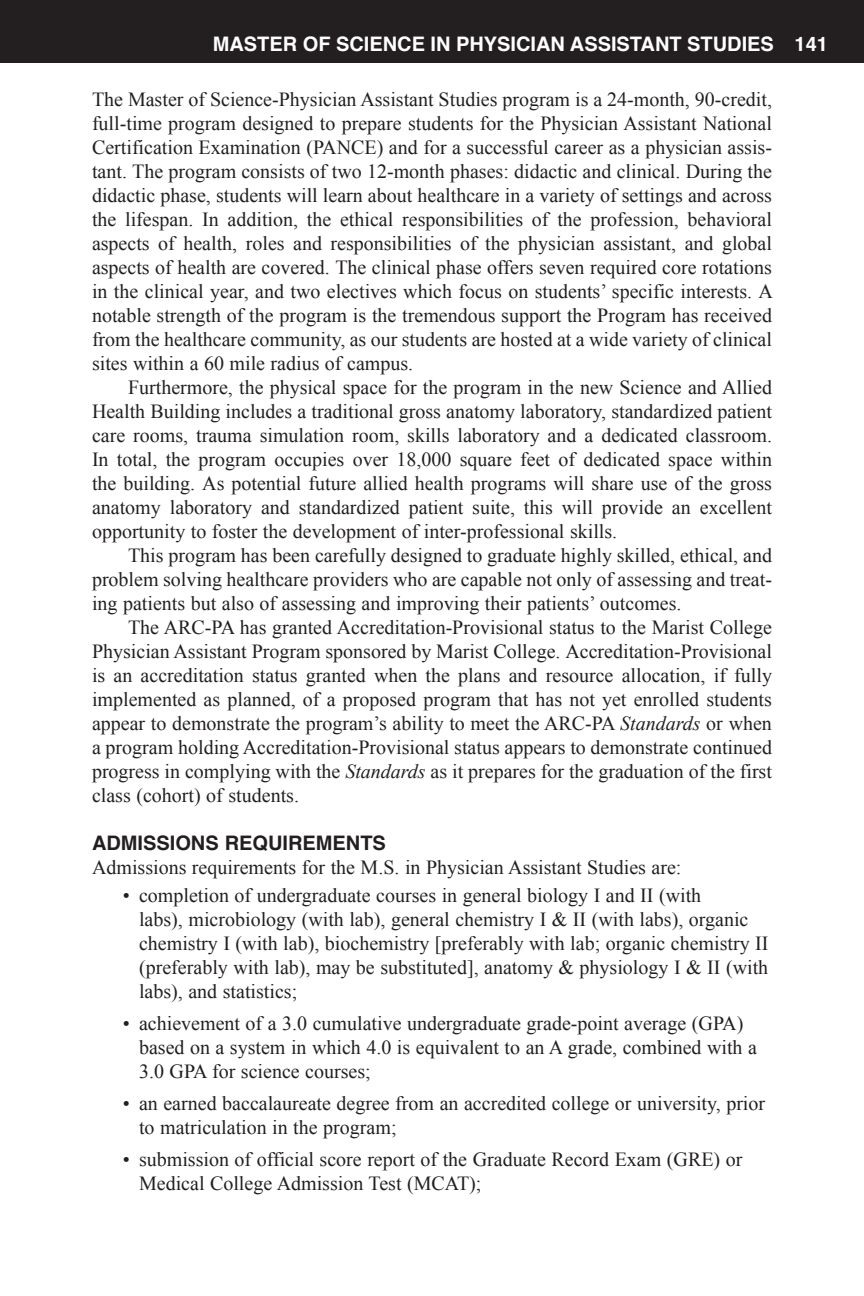
<style>
.page{position:relative;width:864px;height:1296px;background:#fff}
.page>*{position:absolute;margin:0;border:0;box-sizing:border-box;transform-origin:0 0}
.First_Paragraph{font:20px/24px "Times New Roman";color:#231f20}
.Second_Paragraph{font:20px/24px "Times New Roman";color:#231f20;text-align:justify}
.t1{font:700 20px "Helvetica";color:#fff}
.C_Head_-_U___L{font:700 20px "Helvetica";color:#231f20}
.s1{font-style:italic}
</style>
<div class="page">
<div style="left:0;top:0;width:864px;height:63px;background:#231f20"></div>
<p class="t1" style="left:213px;top:28px;width:617px">MASTER OF SCIENCE IN PHYSICIAN ASSISTANT STUDIES 141</p>
<p class="First_Paragraph" style="left:92px;top:87px;width:683px;text-align:justify">The Master of Science-Physician Assistant Studies program is a 24-month, 90-credit, full-time program designed to prepare students for the Physician Assistant National Certification Examination (PANCE) and for a successful career as a physician assis&shy;tant. The program consists of two 12-month phases: didactic and clinical. During the didactic phase, students will learn about healthcare in a variety of settings and across the lifespan. In addition, the ethical responsibilities of the profession, behavioral aspects of health, roles and responsibilities of the physician assistant, and global aspects of health are covered. The clinical phase offers seven required core rotations in the clinical year, and two electives which focus on students’ specific interests. A notable strength of the program is the tremendous support the Program has received from the healthcare community, as our students are hosted at a wide variety of clinical sites within a 60 mile radius of campus.</p>
<p class="Second_Paragraph" style="left:92px;top:375px;width:682px;text-indent:36px">Furthermore, the physical space for the program in the new Science and Allied Health Building includes a traditional gross anatomy laboratory, standardized patient care rooms, trauma simulation room, skills laboratory and a dedicated classroom.<br>In total, the program occupies over 18,000 square feet of dedicated space within the building. As potential future allied health programs will share use of the gross anatomy laboratory and standardized patient suite, this will provide an excellent opportunity to foster the development of inter-professional skills.</p>
<p class="Second_Paragraph" style="left:92px;top:543px;width:682px;text-indent:36px">This program has been carefully designed to graduate highly skilled, ethical, and problem solving healthcare providers who are capable not only of assessing and treat&shy;ing patients but also of assessing and improving their patients’ outcomes.</p>
<p class="Second_Paragraph" style="left:92px;top:615px;width:682px;text-indent:36px">The ARC-PA has granted Accreditation-Provisional status to the Marist College Physician Assistant Program sponsored by Marist College. Accreditation-Provisional is an accreditation status granted when the plans and resource allocation, if fully implemented as planned, of a proposed program that has not yet enrolled students appear to demonstrate the program’s ability to meet the ARC-PA <span class="s1">Standards</span> or when a program holding Accreditation-Provisional status appears to demonstrate continued progress in complying with the <span class="s1">Standards</span> as it prepares for the graduation of the first class (cohort) of students.</p>
<p class="C_Head_-_U___L" style="left:92px;top:827px;width:295px">ADMISSIONS REQUIREMENTS</p>
<p class="First_Paragraph" style="left:92px;top:855px;width:591px">Admissions requirements for the M.S. in Physician Assistant Studies are:</p>
<p class="First_Paragraph" style="left:139px;top:883px;width:631px;text-indent:-16px">• completion of undergraduate courses in general biology I and II (with<br>labs), microbiology (with lab), general chemistry I &amp; II (with labs), organic chemistry I (with lab), biochemistry [preferably with lab; organic chemistry II (preferably with lab), may be substituted], anatomy &amp; physiology I &amp; II (with labs), and statistics;</p>
<p class="First_Paragraph" style="left:139px;top:1011px;width:619px;text-indent:-16px">• achievement of a 3.0 cumulative undergraduate grade-point average (GPA) based on a system in which 4.0 is equivalent to an A grade, combined with a<br>3.0 GPA for science courses;</p>
<p class="First_Paragraph" style="left:139px;top:1091px;width:628px;text-indent:-16px">• an earned baccalaureate degree from an accredited college or university, prior to matriculation in the program;</p>
<p class="First_Paragraph" style="left:139px;top:1147px;width:605px;text-indent:-16px">• submission of official score report of the Graduate Record Exam (GRE) or<br>Medical College Admission Test (MCAT);</p>
</div>
